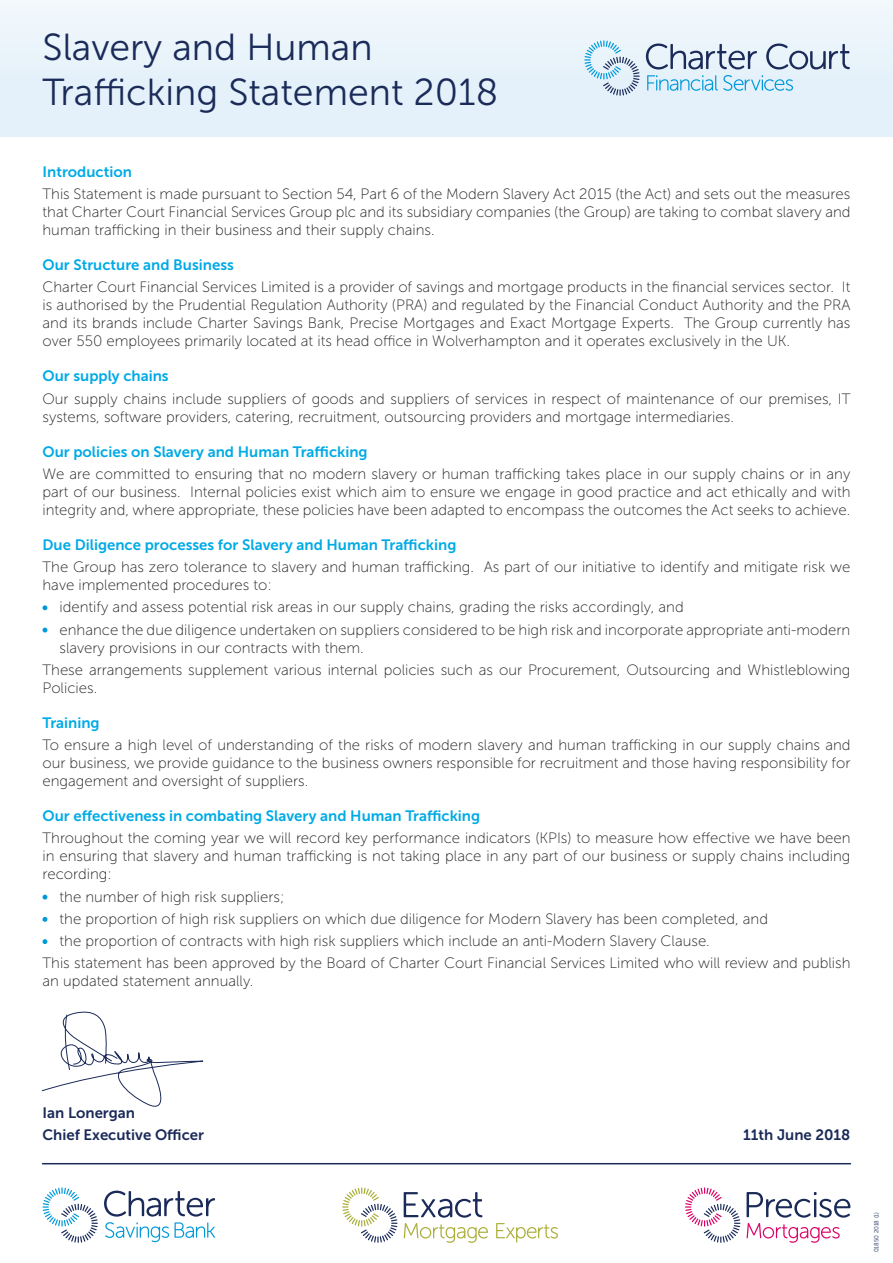
<style>
.page{position:relative;width:893px;height:1263px;background:#fff}
.page>*{position:absolute;margin:0;border:0;box-sizing:border-box;transform-origin:0 0}
.t1{font:37.5px/45px "Museo Sans 300";color:#1b2b59}
.t2{font:15px/18px "Museo Sans 100";color:#231f20;text-align:justify}
.t3{font:15px "Museo Sans 700";color:#00aae5}
.t4{font:15px "Museo Sans 700";color:#1b2b59}
.double_indent_header{font:6px "Museo Sans 300";color:#1b2b59}
</style>
<div class="page">
<div style="left:0;top:0;width:893px;height:136px;background:#e4f1fa"></div>
<svg style="left:646px;top:44px;width:204px;height:47px"></svg>
<svg style="left:584px;top:40px;width:56px;height:56px"></svg>
<svg style="left:43px;top:605px;width:4px;height:5px"></svg>
<svg style="left:43px;top:628px;width:4px;height:4px"></svg>
<svg style="left:43px;top:895px;width:4px;height:4px"></svg>
<svg style="left:43px;top:917px;width:4px;height:5px"></svg>
<svg style="left:43px;top:939px;width:4px;height:5px"></svg>
<svg style="left:41px;top:1011px;width:163px;height:96px"></svg>
<svg style="left:747px;top:1192px;width:103px;height:51px"></svg>
<svg style="left:685px;top:1187px;width:55px;height:56px"></svg>
<svg style="left:43px;top:1187px;width:55px;height:56px"></svg>
<svg style="left:104px;top:1190px;width:111px;height:52px"></svg>
<svg style="left:496px;top:1223px;width:62px;height:19px"></svg>
<svg style="left:404px;top:1192px;width:84px;height:51px"></svg>
<svg style="left:342px;top:1187px;width:55px;height:56px"></svg>
<hr style="left:43px;top:1163px;width:807px;height:1px;background:#1b2b59">
<p class="t1" style="left:43px;top:24px;width:457px">Slavery and Human<br>Trafficking Statement 2018</p>
<p class="t3" style="left:43px;top:163px;width:91px">Introduction</p>
<p class="t2" style="left:43px;top:185px;width:809px">This Statement is made pursuant to Section 54, Part 6 of the Modern Slavery Act 2015 (the Act) and sets out the measures that Charter Court Financial Services Group plc and its subsidiary companies (the Group) are taking to combat slavery and human trafficking in their business and their supply chains.</p>
<p class="t3" style="left:43px;top:256px;width:193px">Our Structure and Business</p>
<p class="t2" style="left:43px;top:278px;width:809px">Charter Court Financial Services Limited is a provider of savings and mortgage products in the financial services sector. It is authorised by the Prudential Regulation Authority (PRA) and regulated by the Financial Conduct Authority and the PRA and its brands include Charter Savings Bank, Precise Mortgages and Exact Mortgage Experts. The Group currently has over 550 employees primarily located at its head office in Wolverhampton and it operates exclusively in the UK.</p>
<p class="t3" style="left:43px;top:368px;width:128px">Our supply chains</p>
<p class="t2" style="left:43px;top:390px;width:809px">Our supply chains include suppliers of goods and suppliers of services in respect of maintenance of our premises, IT systems, software providers, catering, recruitment, outsourcing providers and mortgage intermediaries.</p>
<p class="t3" style="left:43px;top:443px;width:327px">Our policies on Slavery and Human Trafficking</p>
<p class="t2" style="left:43px;top:465px;width:809px">We are committed to ensuring that no modern slavery or human trafficking takes place in our supply chains or in any part of our business. Internal policies exist which aim to ensure we engage in good practice and act ethically and with integrity and, where appropriate, these policies have been adapted to encompass the outcomes the Act seeks to achieve.</p>
<p class="t3" style="left:43px;top:536px;width:415px">Due Diligence processes for Slavery and Human Trafficking</p>
<p class="t2" style="left:43px;top:558px;width:809px">The Group has zero tolerance to slavery and human trafficking. As part of our initiative to identify and mitigate risk we have implemented procedures to:</p>
<p class="t2" style="left:60px;top:598px;width:626px">identify and assess potential risk areas in our supply chains, grading the risks accordingly, and</p>
<p class="t2" style="left:60px;top:621px;width:792px">enhance the due diligence undertaken on suppliers considered to be high risk and incorporate appropriate anti-modern slavery provisions in our contracts with them.</p>
<p class="t2" style="left:43px;top:661px;width:809px">These arrangements supplement various internal policies such as our Procurement, Outsourcing and Whistleblowing<br>Policies.</p>
<p class="t3" style="left:43px;top:714px;width:59px">Training</p>
<p class="t2" style="left:43px;top:736px;width:809px">To ensure a high level of understanding of the risks of modern slavery and human trafficking in our supply chains and our business, we provide guidance to the business owners responsible for recruitment and those having responsibility for engagement and oversight of suppliers.</p>
<p class="t3" style="left:43px;top:808px;width:439px">Our effectiveness in combating Slavery and Human Trafficking</p>
<p class="t2" style="left:43px;top:829px;width:809px">Throughout the coming year we will record key performance indicators (KPIs) to measure how effective we have been in ensuring that slavery and human trafficking is not taking place in any part of our business or supply chains including recording:</p>
<p class="t2" style="left:60px;top:888px;width:226px">the number of high risk suppliers;</p>
<p class="t2" style="left:60px;top:910px;width:710px">the proportion of high risk suppliers on which due diligence for Modern Slavery has been completed, and</p>
<p class="t2" style="left:60px;top:932px;width:652px">the proportion of contracts with high risk suppliers which include an anti-Modern Slavery Clause.</p>
<p class="t2" style="left:43px;top:954px;width:809px">This statement has been approved by the Board of Charter Court Financial Services Limited who will review and publish an updated statement annually.</p>
<p class="t4" style="left:43px;top:1104px;width:94px">Ian Lonergan</p>
<p class="t4" style="left:43px;top:1126px;width:163px">Chief Executive Officer</p>
<p class="t4" style="left:743px;top:1126px;width:109px">11th June 2018</p>
<p class="double_indent_header" style="left:873px;top:1252px;width:42px;rotate:-90deg">01850 2018 (1)</p>
</div>
